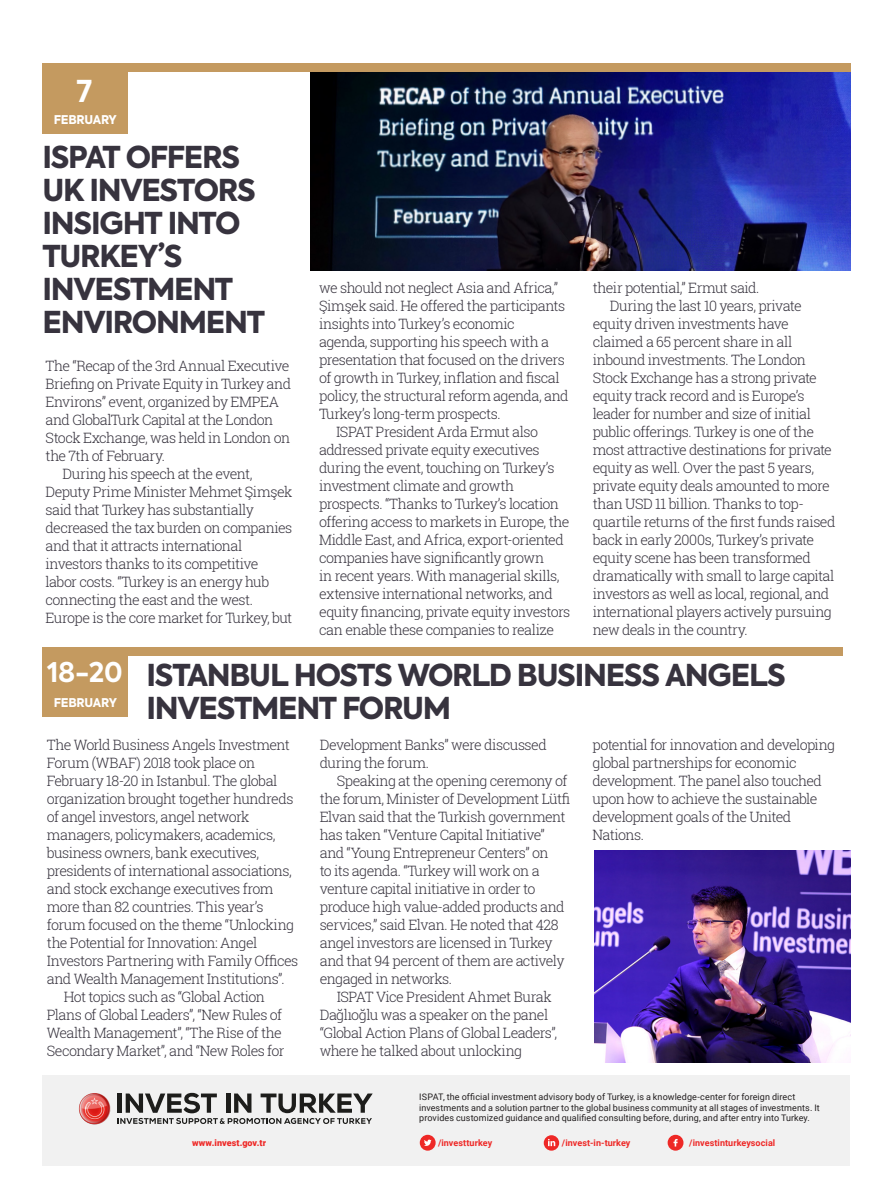
<style>
.page{position:relative;width:893px;height:1191px;background:#fff}
.page>*{position:absolute;margin:0;border:0;box-sizing:border-box;transform-origin:0 0}
.t1{font:800 30px/33px "Axiforma";letter-spacing:-.045em;color:#37333e}
.t2{font:700 30px "Axiforma";color:#fff}
.t3{font:700 27px "Axiforma";color:#fff}
.t4{font:300 14.25px/18px "Roboto Slab";letter-spacing:-.04em;color:#37333e}
.t5{font:800 12px "Axiforma";letter-spacing:-.02em;color:#fff}
.t6{font:9px/10.5px "Roboto";letter-spacing:.01em;color:#231f20}
.t7{font:700 9px "Roboto";letter-spacing:.01em;color:#ee2826}
.t8{font:900 9px "Roboto";letter-spacing:.01em;color:#ee2826}
</style>
<div class="page">
<img style="left:310px;top:72px;width:540px;height:198px">
<div style="left:43px;top:649px;width:85px;height:67px;background:#c49a60"></div>
<div style="left:43px;top:67px;width:85px;height:67px;background:#c49a60"></div>
<div style="left:42px;top:1075px;width:808px;height:90px;background:#f1f1f1"></div>
<div style="left:43px;top:647px;width:800px;height:8px;background:#c49a60"></div>
<div style="left:43px;top:64px;width:807px;height:8px;background:#c49a60"></div>
<div style="left:668px;top:1134px;width:15px;height:16px;background:#ee2826;border-radius:50%"></div>
<svg style="left:673px;top:1139px;width:5px;height:7px"></svg>
<svg style="left:420px;top:1134px;width:16px;height:16px"></svg>
<svg style="left:424px;top:1139px;width:7px;height:6px"></svg>
<svg style="left:544px;top:1135px;width:15px;height:15px"></svg>
<svg style="left:118px;top:1092px;width:255px;height:32px"></svg>
<img style="left:79px;top:1093px;width:31px;height:31px;border-radius:16px">
<img style="left:594px;top:850px;width:256px;height:212px">
<p class="t2" style="left:77px;top:71px;width:17px">7</p>
<p class="t5" style="left:54px;top:112px;width:65px">FEBRUARY</p>
<p class="t1" style="left:43px;top:141px;width:224px">ISPAT OFFERS<br>UK INVESTORS<br>INSIGHT INTO<br>TURKEY’S<br>INVESTMENT<br>ENVIRONMENT</p>
<p class="t4" style="left:46px;top:356px;width:247px">The “Recap of the 3rd Annual Executive Briefing on Private Equity in Turkey and Environs” event, organized by EMPEA and GlobalTurk Capital at the London Stock Exchange, was held in London on the 7th of February.</p>
<p class="t4" style="left:46px;top:464px;width:248px;text-indent:17px">During his speech at the event, Deputy Prime Minister Mehmet Şimşek said that Turkey has substantially decreased the tax burden on companies and that it attracts international investors thanks to its competitive labor costs. “Turkey is an energy hub connecting the east and the west.<br>Europe is the core market for Turkey, but</p>
<p class="t4" style="left:319px;top:278px;width:251px">we should not neglect Asia and Africa,” Şimşek said. He offered the participants insights into Turkey’s economic<br>agenda, supporting his speech with a presentation that focused on the drivers of growth in Turkey, inflation and fiscal policy, the structural reform agenda, and Turkey’s long-term prospects.</p>
<p class="t4" style="left:319px;top:422px;width:253px;text-indent:17px">ISPAT President Arda Ermut also addressed private equity executives during the event, touching on Turkey’s investment climate and growth prospects. “Thanks to Turkey’s location offering access to markets in Europe, the Middle East, and Africa, export-oriented companies have significantly grown<br>in recent years. With managerial skills, extensive international networks, and equity financing, private equity investors can enable these companies to realize</p>
<p class="t4" style="left:593px;top:278px;width:168px">their potential,” Ermut said.</p>
<p class="t4" style="left:593px;top:296px;width:244px;text-indent:17px">During the last 10 years, private equity driven investments have claimed a 65 percent share in all inbound investments. The London Stock Exchange has a strong private equity track record and is Europe’s leader for number and size of initial public offerings. Turkey is one of the most attractive destinations for private equity as well. Over the past 5 years, private equity deals amounted to more than USD 11 billion. Thanks to top&shy;quartile returns of the first funds raised back in early 2000s, Turkey’s private equity scene has been transformed dramatically with small to large capital investors as well as local, regional, and international players actively pursuing new deals in the country.</p>
<p class="t3" style="left:47px;top:654px;width:77px">18-20</p>
<p class="t5" style="left:54px;top:694px;width:65px">FEBRUARY</p>
<p class="t1" style="left:147px;top:659px;width:641px">ISTANBUL HOSTS WORLD BUSINESS ANGELS<br>INVESTMENT FORUM</p>
<p class="t4" style="left:47px;top:735px;width:253px">The World Business Angels Investment Forum (WBAF) 2018 took place on February 18-20 in Istanbul. The global organization brought together hundreds of angel investors, angel network managers, policymakers, academics, business owners, bank executives, presidents of international associations, and stock exchange executives from more than 82 countries. This year’s forum focused on the theme “Unlocking the Potential for Innovation: Angel Investors Partnering with Family Offices and Wealth Management Institutions”.</p>
<p class="t4" style="left:47px;top:987px;width:239px;text-align:center">Hot topics such as “Global Action Plans of Global Leaders”, “New Rules of Wealth Management”, “The Rise of the Secondary Market”, and “New Roles for</p>
<p class="t4" style="left:320px;top:735px;width:229px">Development Banks” were discussed during the forum.</p>
<p class="t4" style="left:320px;top:771px;width:252px;text-indent:17px">Speaking at the opening ceremony of the forum, Minister of Development Lütfi Elvan said that the Turkish government has taken “Venture Capital Initiative” and “Young Entrepreneur Centers” on<br>to its agenda. “Turkey will work on a venture capital initiative in order to produce high value-added products and services,” said Elvan. He noted that 428 angel investors are licensed in Turkey and that 94 percent of them are actively engaged in networks.</p>
<p class="t4" style="left:320px;top:987px;width:239px;text-indent:17px">ISPAT Vice President Ahmet Burak Dağlıoğlu was a speaker on the panel “Global Action Plans of Global Leaders”, where he talked about unlocking</p>
<p class="t4" style="left:593px;top:735px;width:244px">potential for innovation and developing global partnerships for economic development. The panel also touched upon how to achieve the sustainable development goals of the United<br>Nations.</p>
<p class="t6" style="left:419px;top:1091px;width:402px">ISPAT, the official investment advisory body of Turkey, is a knowledge-center for foreign direct investments and a solution partner to the global business community at all stages of investments. It provides customized guidance and qualified consulting before, during, and after entry into Turkey.</p>
<p class="t8" style="left:192px;top:1136px;width:76px">www.invest.gov.tr</p>
<p class="t7" style="left:438px;top:1136px;width:56px">/investturkey</p>
<p class="t7" style="left:562px;top:1136px;width:70px">/invest-in-turkey</p>
<p class="t7" style="left:689px;top:1136px;width:88px">/investinturkeysocial</p>
</div>
